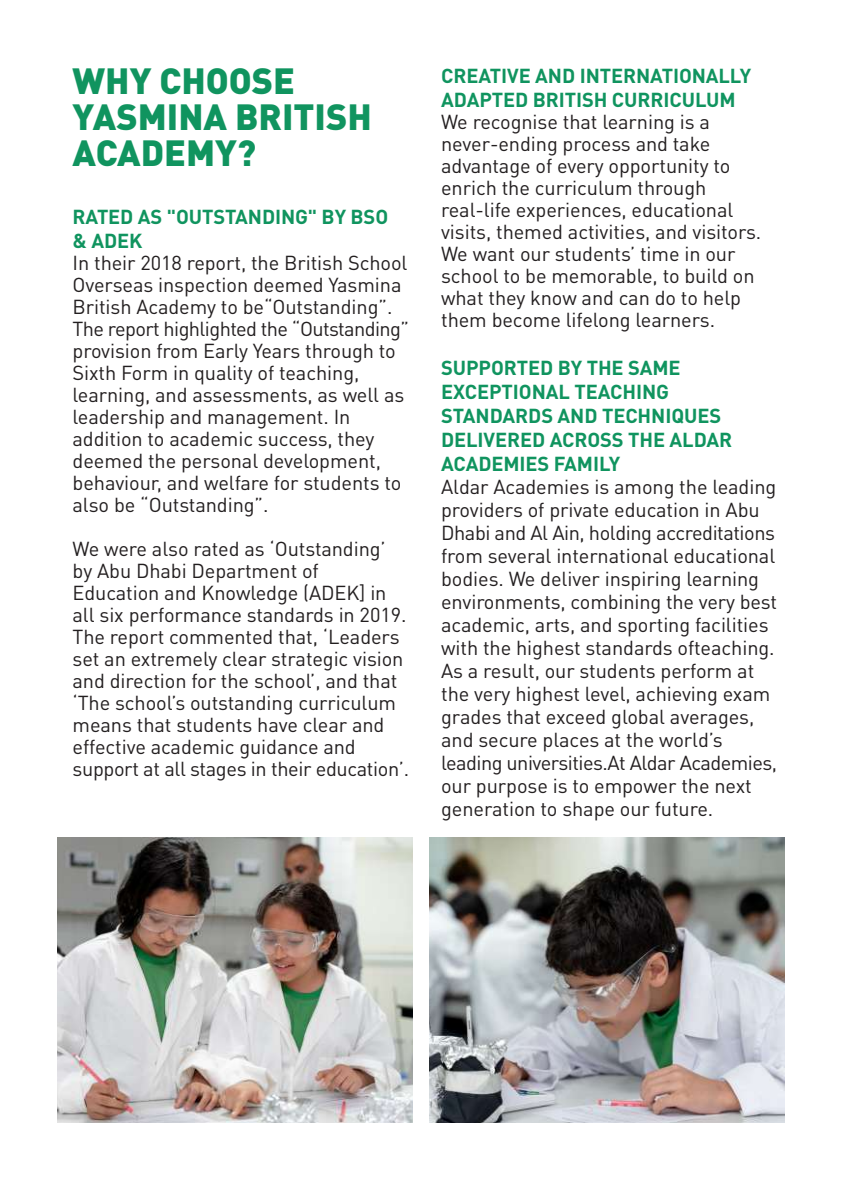
<style>
.page{position:relative;width:842px;height:1191px;background:#fff}
.page>*{position:absolute;margin:0;border:0;box-sizing:border-box;transform-origin:0 0}
.t1{font:900 36px/36px "DIN Pro";color:#10945f}
.t2{font:20px/22px "DIN Pro";letter-spacing:-.005em;color:#231f20}
.t3{font:700 20px/24px "DIN Pro";letter-spacing:-.005em;color:#10945f}
</style>
<div class="page">
<img style="left:57px;top:837px;width:727px;height:286px">
<div style="left:413px;top:831px;width:16px;height:299px;background:#fff"></div>
<h1 class="t1" style="left:73px;top:61px;width:301px">WHY CHOOSE<br>YASMINA BRITISH<br>ACADEMY?</h1>
<p class="t3" style="left:73px;top:204px;width:317px">RATED AS "OUTSTANDING" BY BSO &amp; ADEK</p>
<p class="t2" style="left:73px;top:251px;width:338px">In their 2018 report, the British School Overseas inspection deemed Yasmina British Academy to be“Outstanding”.<br>The report highlighted the “Outstanding” provision from Early Years through to Sixth Form in quality of teaching, learning, and assessments, as well as leadership and management. In addition to academic success, they deemed the personal development, behaviour, and welfare for students to also be “Outstanding”.</p>
<p class="t2" style="left:73px;top:537px;width:338px">We were also rated as ‘Outstanding’ by Abu Dhabi Department of Education and Knowledge (ADEK] in all six performance standards in 2019.<br>The report commented that, ‘Leaders set an extremely clear strategic vision and direction for the school’, and that ‘The school’s outstanding curriculum means that students have clear and effective academic guidance and support at all stages in their education’.</p>
<p class="t3" style="left:441px;top:63px;width:312px">CREATIVE AND INTERNATIONALLY<br>ADAPTED BRITISH CURRICULUM</p>
<p class="t2" style="left:441px;top:110px;width:322px">We recognise that learning is a never-ending process and take advantage of every opportunity to enrich the curriculum through real-life experiences, educational visits, themed activities, and visitors.<br>We want our students’ time in our school to be memorable, to build on what they know and can do to help them become lifelong learners.</p>
<p class="t3" style="left:441px;top:355px;width:293px">SUPPORTED BY THE SAME<br>EXCEPTIONAL TEACHING<br>STANDARDS AND TECHNIQUES<br>DELIVERED ACROSS THE ALDAR<br>ACADEMIES FAMILY</p>
<p class="t2" style="left:441px;top:475px;width:338px;line-height:23px">Aldar Academies is among the leading providers of private education in Abu Dhabi and Al Ain, holding accreditations from several international educational bodies. We deliver inspiring learning environments, combining the very best academic, arts, and sporting facilities with the highest standards ofteaching.<br>As a result, our students perform at the very highest level, achieving exam grades that exceed global averages, and secure places at the world’s leading universities.At Aldar Academies, our purpose is to empower the next generation to shape our future.</p>
</div>
